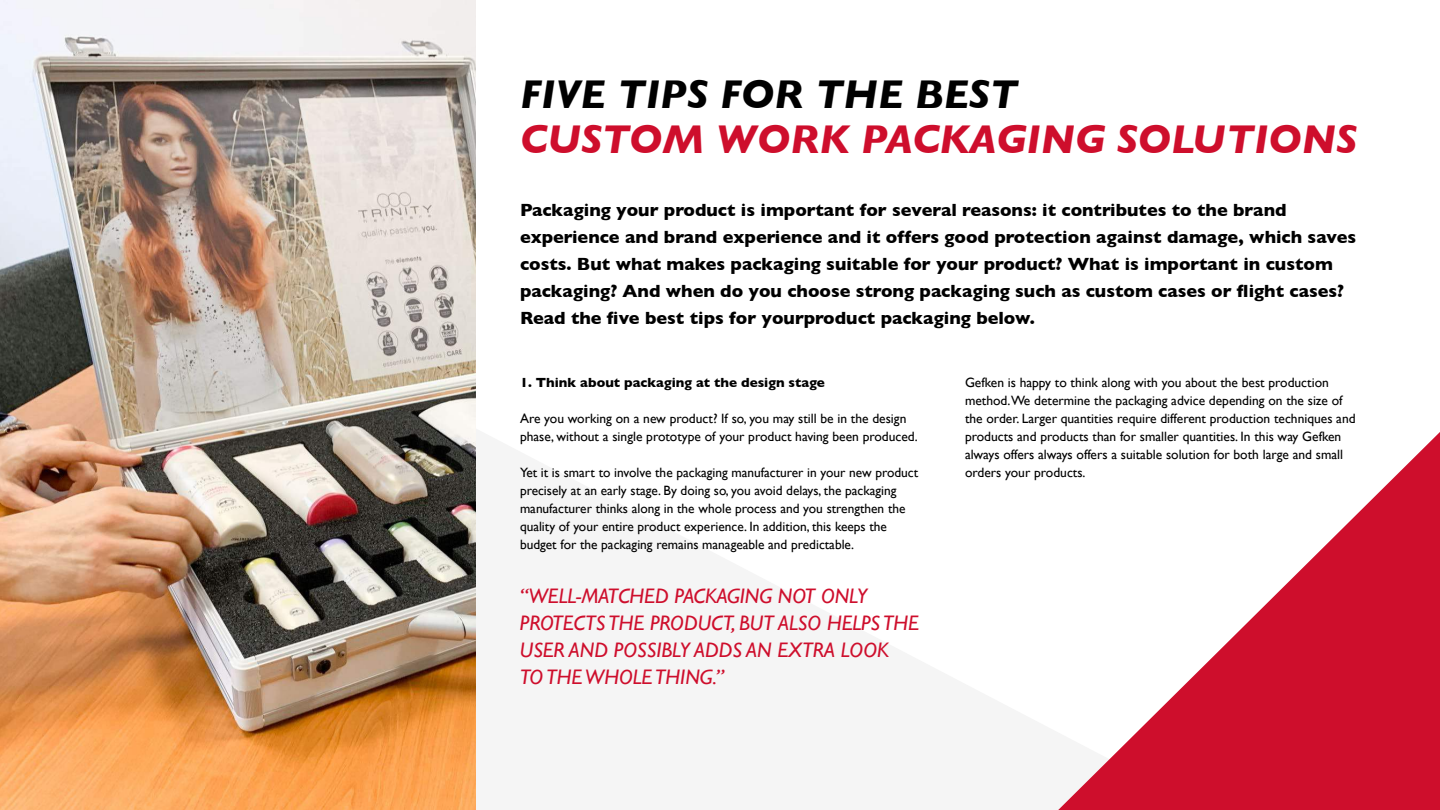
<style>
.page{position:relative;width:1440px;height:810px;background:#fff}
.page>*{position:absolute;margin:0;border:0;box-sizing:border-box;transform-origin:0 0}
.t1{font:italic 700 41.03px "Gill Sans";color:#ce0e2c}
.t2{font:italic 700 41.03px "Gill Sans";color:#000}
.t3{font:italic 21px/27px "Gill Sans";color:#ce0e2c}
.t4{font:700 18px/27px "Gill Sans";color:#000}
.t5{font:13.5px/18px "Gill Sans";color:#000}
.t6{font:700 13.5px "Gill Sans";color:#000}
</style>
<div class="page">
<svg style="left:1058px;top:432px;width:382px;height:378px"></svg>
<img style="left:0;top:0;width:475px;height:810px">
<h1 class="t2" style="left:520px;top:70px;width:500px">FIVE TIPS FOR THE BEST</h1>
<h1 class="t1" style="left:520px;top:115px;width:839px">CUSTOM WORK PACKAGING SOLUTIONS</h1>
<p class="t4" style="left:520px;top:198px;width:838px">Packaging your product is important for several reasons: it contributes to the brand experience and brand experience and it offers good protection against damage, which saves costs. But what makes packaging suitable for your product? What is important in custom packaging? And when do you choose strong packaging such as custom cases or flight cases?<br>Read the five best tips for yourproduct packaging below.</p>
<p class="t6" style="left:520px;top:378px;width:307px">1. Think about packaging at the design stage</p>
<p class="t5" style="left:520px;top:411px;width:399px">Are you working on a new product? If so, you may still be in the design phase, without a single prototype of your product having been produced.</p>
<p class="t5" style="left:520px;top:465px;width:400px">Yet it is smart to involve the packaging manufacturer in your new product precisely at an early stage. By doing so, you avoid delays, the packaging manufacturer thinks along in the whole process and you strengthen the quality of your entire product experience. In addition, this keeps the budget for the packaging remains manageable and predictable.</p>
<h2 class="t3" style="left:520px;top:584px;width:400px">“WELL-MATCHED PACKAGING NOT ONLY<br>PROTECTS THE PRODUCT, BUT ALSO HELPS THE<br>USER AND POSSIBLY ADDS AN EXTRA LOOK<br>TO THE WHOLE THING.”</h2>
<p class="t5" style="left:965px;top:375px;width:392px">Gefken is happy to think along with you about the best production method.We determine the packaging advice depending on the size of the order. Larger quantities require different production techniques and products and products than for smaller quantities. In this way Gefken always offers always offers a suitable solution for both large and small orders your products.</p>
</div>
